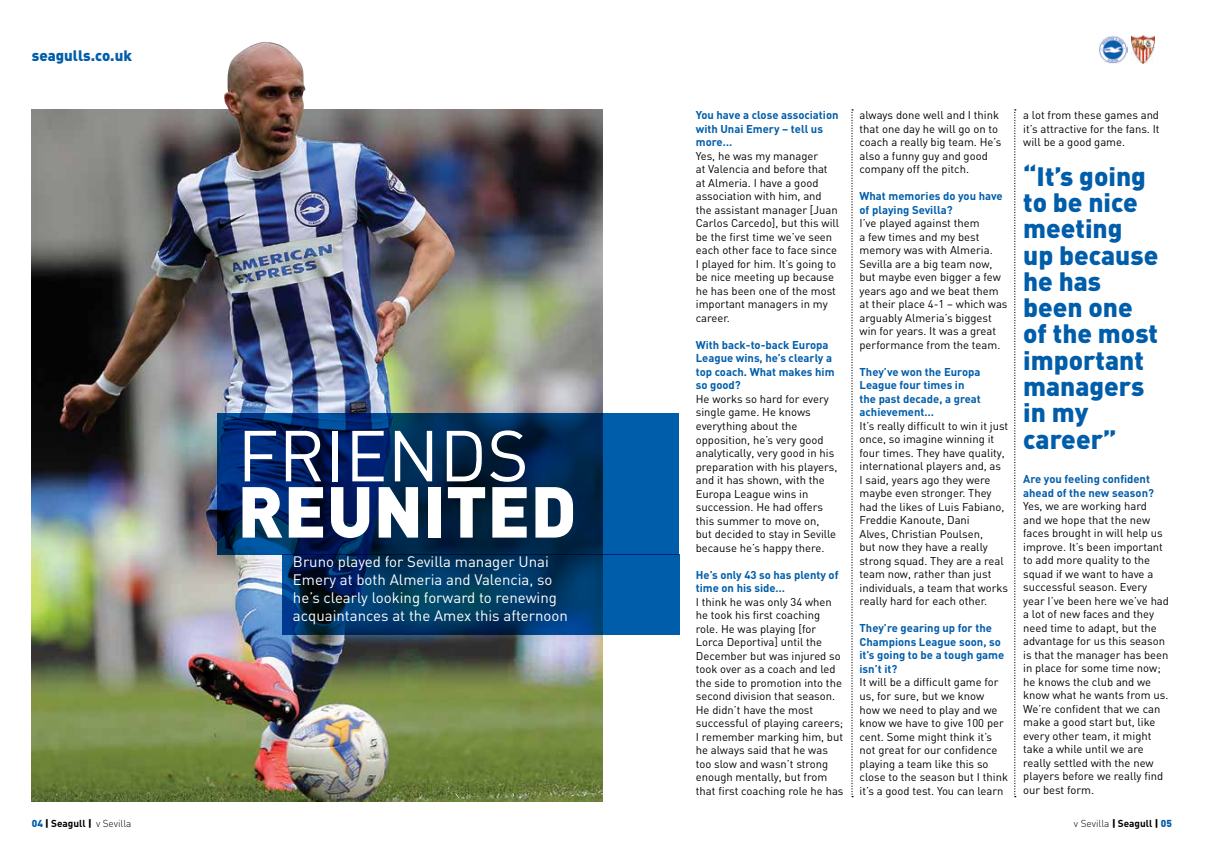
<style>
.page{position:relative;width:1205px;height:851px;background:#fff}
.page>*{position:absolute;margin:0;border:0;box-sizing:border-box;transform-origin:0 0}
.t1{font:900 70.88px "DIN";color:#fff}
.t2{font:70.88px "DIN";color:#fff}
.t3{font:900 26.25px/26.2px "DIN";letter-spacing:-.005em;color:#005daa}
.t4{font:15px/18px "DIN";color:#fff}
.t5{font:900 15px "DIN";color:#005daa}
.t6{font:11.25px/13.5px "DIN";color:#000}
.t7{font:700 11.25px/13.5px "DIN";color:#005daa}
.t8{font:300 10px "DIN";letter-spacing:-.005em;color:#000}
.s1{font-weight:900;color:#005daa}
.s2{font-weight:900}
.s3{font-weight:700}
</style>
<div class="page">
<img style="left:32px;top:110px;width:570px;height:691px">
<img style="left:224px;top:42px;width:118px;height:101px">
<svg style="left:217px;top:413px;width:462px;height:141px;background:#002d62"></svg>
<svg style="left:282px;top:554px;width:397px;height:80px;background:#003b6d"></svg>
<img style="left:1099px;top:35px;width:28px;height:29px">
<img style="left:1131px;top:35px;width:24px;height:29px">
<svg style="left:851px;top:109px;width:2px;height:688px"></svg>
<svg style="left:1014px;top:109px;width:2px;height:688px"></svg>
<h3 class="t5" style="left:32px;top:46px;width:102px">seagulls.co.uk</h3>
<h1 class="t2" style="left:237px;top:411px;width:42px">friends</h1>
<h1 class="t1" style="left:237px;top:464px;width:341px">reunited</h1>
<h3 class="t4" style="left:293px;top:551px;width:276px">Bruno played for Sevilla manager Unai Emery at both Almeria and Valencia, so he’s clearly looking forward to renewing acquaintances at the Amex this afternoon</h3>
<p class="t7" style="left:696px;top:108px;width:144px">You have a close association with Unai Emery – tell us more…</p>
<p class="t6" style="left:696px;top:149px;width:145px">Yes, he was my manager<br>at Valencia and before that at Almeria. I have a good association with him, and the assistant manager [Juan<br>Carlos Carcedo], but this will be the first time we’ve seen each other face to face since<br>I played for him. It’s going to be nice meeting up because he has been one of the most important managers in my career.</p>
<p class="t7" style="left:696px;top:337px;width:140px">With back-to-back Europa<br>League wins, he’s clearly a top coach. What makes him so good?</p>
<p class="t6" style="left:696px;top:392px;width:143px">He works so hard for every single game. He knows everything about the opposition, he’s very good analytically, very good in his preparation with his players, and it has shown, with the<br>Europa League wins in succession. He had offers this summer to move on, but decided to stay in Seville because he’s happy there.</p>
<p class="t7" style="left:696px;top:567px;width:144px">He’s only 43 so has plenty of time on his side…</p>
<p class="t6" style="left:696px;top:594px;width:149px">I think he was only 34 when he took his first coaching role. He was playing [for<br>Lorca Deportiva] until the<br>December but was injured so took over as a coach and led the side to promotion into the second division that season.<br>He didn’t have the most successful of playing careers;<br>I remember marking him, but he always said that he was too slow and wasn’t strong enough mentally, but from that first coaching role he has</p>
<p class="t6" style="left:859px;top:108px;width:143px">always done well and I think that one day he will go on to coach a really big team. He’s also a funny guy and good company off the pitch.</p>
<p class="t7" style="left:859px;top:189px;width:145px">What memories do you have of playing Sevilla?</p>
<p class="t6" style="left:859px;top:216px;width:149px">I’ve played against them<br>a few times and my best memory was with Almeria.<br>Sevilla are a big team now, but maybe even bigger a few years ago and we beat them at their place 4-1 – which was arguably Almeria’s biggest win for years. It was a great performance from the team.</p>
<p class="t7" style="left:859px;top:364px;width:123px">They’ve won the Europa<br>League four times in the past decade, a great achievement…</p>
<p class="t6" style="left:859px;top:418px;width:150px">It’s really difficult to win it just once, so imagine winning it four times. They have quality, international players and, as<br>I said, years ago they were maybe even stronger. They had the likes of Luis Fabiano,<br>Freddie Kanoute, Dani<br>Alves, Christian Poulsen,<br>but now they have a really strong squad. They are a real team now, rather than just individuals, a team that works really hard for each other.</p>
<p class="t7" style="left:859px;top:621px;width:146px">They’re gearing up for the<br>Champions League soon, so it’s going to be a tough game isn’t it?</p>
<p class="t6" style="left:859px;top:675px;width:150px">It will be a difficult game for us, for sure, but we know<br>how we need to play and we know we have to give 100 per cent. Some might think it’s not great for our confidence playing a team like this so close to the season but I think it’s a good test. You can learn</p>
<p class="t6" style="left:1023px;top:108px;width:138px;text-align:justify">a lot from these games and it’s attractive for the fans. It will be a good game.</p>
<h2 class="t3" style="left:1023px;top:162px;width:137px">“It’s going to be nice meeting up because he has been one of the most important managers in my career”</h2>
<p class="t7" style="left:1023px;top:471px;width:132px">Are you feeling confident ahead of the new season?</p>
<p class="t6" style="left:1023px;top:499px;width:147px">Yes, we are working hard<br>and we hope that the new faces brought in will help us improve. It’s been important to add more quality to the squad if we want to have a successful season. Every year I’ve been here we’ve had a lot of new faces and they need time to adapt, but the advantage for us this season is that the manager has been in place for some time now; he knows the club and we know what he wants from us.<br>We’re confident that we can make a good start but, like every other team, it might take a while until we are really settled with the new players before we really find our best form.</p>
<p class="t8" style="left:32px;top:817px;width:101px"><span class="s1">04</span> <span class="s2">|</span> <span class="s3">Seagull</span> <span class="s2">|</span> v Sevilla</p>
<p class="t8" style="left:1074px;top:817px;width:100px">v Sevilla <span class="s2">|</span> <span class="s3">Seagull</span> <span class="s2">|</span> <span class="s1">05</span></p>
</div>
